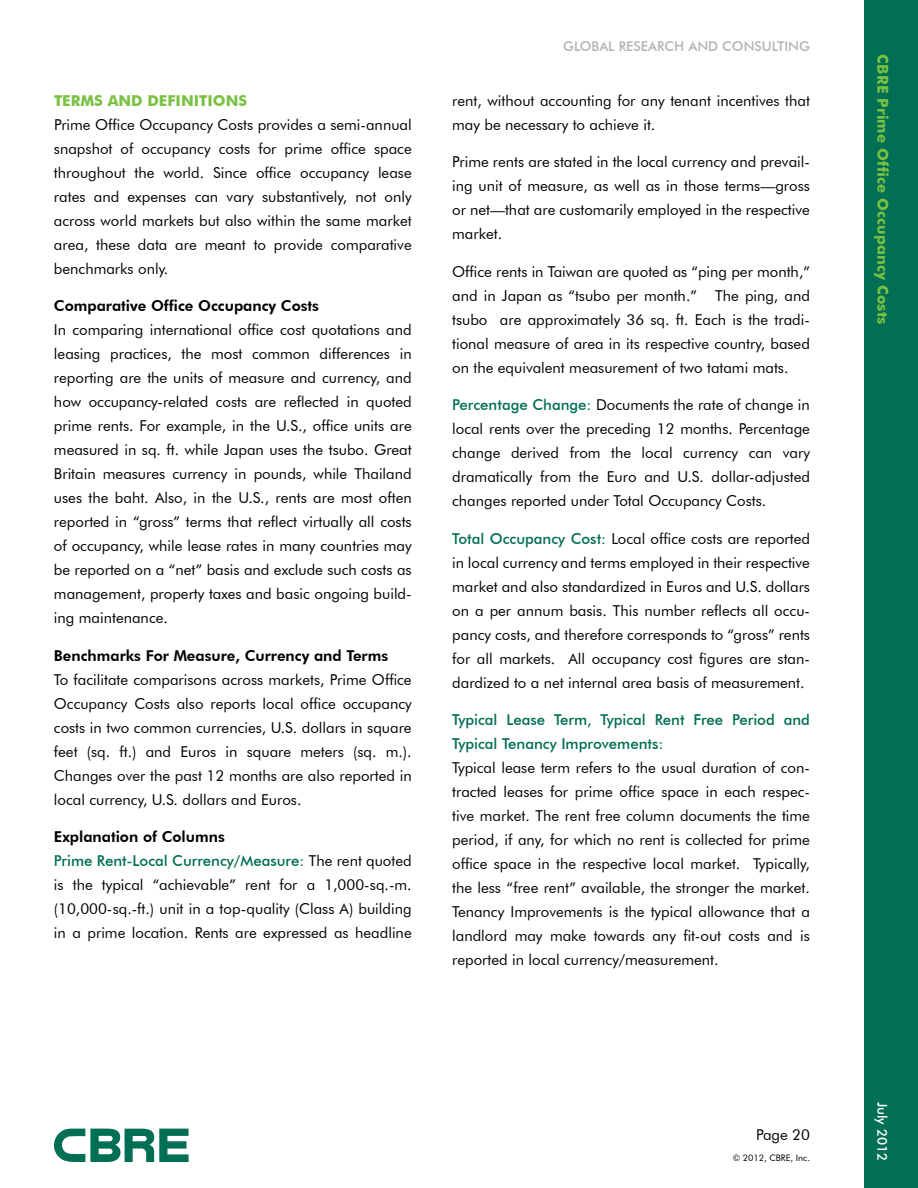
<style>
.page{position:relative;width:918px;height:1188px;background:#fff}
.page>*{position:absolute;margin:0;border:0;box-sizing:border-box;transform-origin:0 0}
.t1{font:15px/24px "Futura BT";color:#000;text-align:justify}
.t2{font:800 15px "Futura BT";color:#000}
.t3{font:500 15px/24px "Futura BT";color:#006f53}
.t4{font:700 15px "Futura BT";letter-spacing:.01em;color:#7ac143}
.t5{font:500 13.5px "Futura BT";color:#b1b4b6}
.t6{font:500 13.5px "Futura BT";color:#fff}
.t7{font:9px "Futura BT";color:#000}
.s1{font-weight:800}
.s2{font-weight:500;color:#006f53}
</style>
<div class="page">
<div style="left:864px;top:0;width:54px;height:1188px;background:#006f53"></div>
<svg style="left:54px;top:1129px;width:135px;height:33px"></svg>
<p class="t4" style="left:54px;top:91px;width:193px">TERMS AND DEFINITIONS</p>
<p class="t1" style="left:54px;top:112px;width:359px">Prime Office Occupancy Costs provides a semi-annual snapshot of occupancy costs for prime office space throughout the world. Since office occupancy lease rates and expenses can vary substantively, not only across world markets but also within the same market area, these data are meant to provide comparative benchmarks only.</p>
<p class="t2" style="left:54px;top:297px;width:267px">Comparative Office Occupancy Costs</p>
<p class="t1" style="left:54px;top:318px;width:359px">In comparing international office cost quotations and leasing practices, the most common differences in reporting are the units of measure and currency, and how occupancy-related costs are reflected in quoted prime rents. For example, in the U.S., office units are measured in sq. ft. while Japan uses the tsubo. Great Britain measures currency in pounds, while Thailand uses the baht. Also, in the U.S., rents are most often reported in “gross” terms that reflect virtually all costs of occupancy, while lease rates in many countries may be reported on a “net” basis and exclude such costs as management, property taxes and basic ongoing build&shy;ing maintenance.</p>
<p class="t2" style="left:54px;top:646px;width:336px">Benchmarks For Measure, Currency and Terms</p>
<p class="t1" style="left:54px;top:667px;width:359px">To facilitate comparisons across markets, Prime Office Occupancy Costs also reports local office occupancy costs in two common currencies, U.S. dollars in square feet (sq. ft.) and Euros in square meters (sq. m.).<br>Changes over the past 12 months are also reported in local currency, U.S. dollars and Euros.</p>
<p class="t1" style="left:54px;top:825px;width:359px;text-align:left"><span class="s1">Explanation of Columns<br></span><span class="s2">Prime Rent-Local Currency/Measure:</span> The rent quoted is the typical “achievable” rent for a 1,000-sq.-m. (10,000-sq.-ft.) unit in a top-quality (Class A) building in a prime location. Rents are expressed as headline</p>
<p class="t5" style="left:563px;top:38px;width:247px">Global research and consulting</p>
<p class="t1" style="left:452px;top:88px;width:359px">rent, without accounting for any tenant incentives that may be necessary to achieve it.</p>
<p class="t1" style="left:452px;top:150px;width:359px">Prime rents are stated in the local currency and prevail&shy;ing unit of measure, as well as in those terms—gross or net—that are customarily employed in the respective market.</p>
<p class="t1" style="left:452px;top:259px;width:359px">Office rents in Taiwan are quoted as “ping per month,” and in Japan as “tsubo per month.” The ping, and tsubo are approximately 36 sq. ft. Each is the tradi&shy;tional measure of area in its respective country, based on the equivalent measurement of two tatami mats.</p>
<p class="t1" style="left:452px;top:393px;width:359px"><span class="s2">Percentage Change:</span> Documents the rate of change in local rents over the preceding 12 months. Percentage change derived from the local currency can vary dramatically from the Euro and U.S. dollar-adjusted changes reported under Total Occupancy Costs.</p>
<p class="t1" style="left:452px;top:526px;width:359px"><span class="s2">Total Occupancy Cost:</span> Local office costs are reported in local currency and terms employed in their respective market and also standardized in Euros and U.S. dollars on a per annum basis. This number reflects all occu&shy;pancy costs, and therefore corresponds to “gross” rents for all markets. All occupancy cost figures are stan&shy;dardized to a net internal area basis of measurement.</p>
<p class="t3" style="left:452px;top:708px;width:359px">Typical Lease Term, Typical Rent Free Period and<br>Typical Tenancy Improvements:</p>
<p class="t1" style="left:452px;top:756px;width:359px">Typical lease term refers to the usual duration of con&shy;tracted leases for prime office space in each respec&shy;tive market. The rent free column documents the time period, if any, for which no rent is collected for prime office space in the respective local market. Typically, the less “free rent” available, the stronger the market.<br>Tenancy Improvements is the typical allowance that a landlord may make towards any fit-out costs and is reported in local currency/measurement.</p>
<p class="t1" style="left:756px;top:1123px;width:55px">Page 20</p>
<p class="t7" style="left:733px;top:1153px;width:79px">© 2012, CBRE, Inc.</p>
<p class="t4" style="left:892px;top:54px;width:272px;rotate:90deg">CBRE PRIME OFFICE OCCUPANCY COSTS</p>
<p class="t6" style="left:891px;top:1102px;width:61px;rotate:90deg">July 2012</p>
</div>
